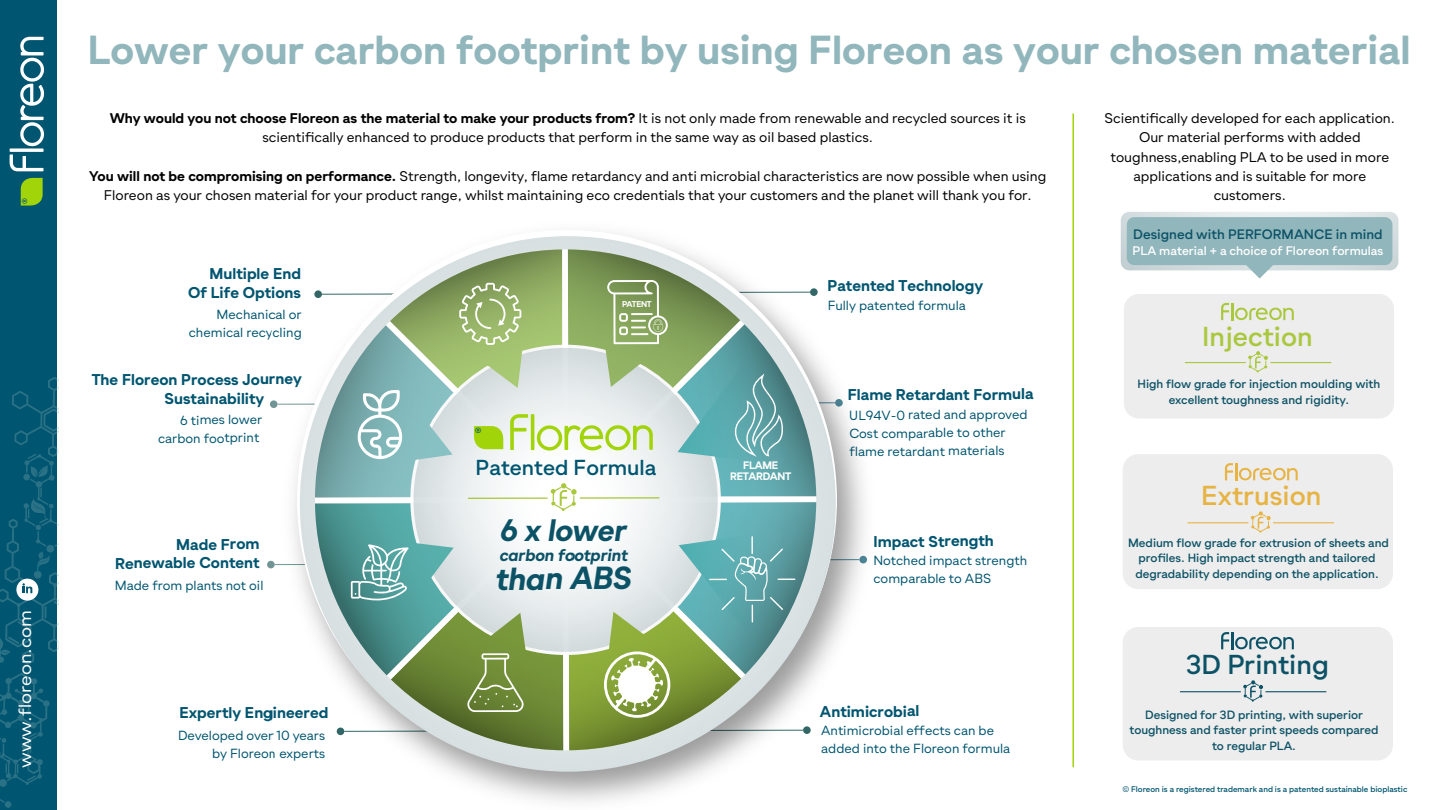
<style>
.page{position:relative;width:1441px;height:810px;background:#fff}
.page>*{position:absolute;margin:0;border:0;box-sizing:border-box;transform-origin:0 0}
.t1{font:700 40.5px "Gramatika";color:#91b6bc}
.t2{font:italic 700 31.95px "Gramatika";letter-spacing:-.01em;color:#0c5266}
.t3{font:italic 700 31.05px "Gramatika";letter-spacing:-.01em;color:#0c5266}
.t4{font:500 27.45px "Gramatika";color:#0c5266}
.t5{font:500 27.45px "Gramatika";color:#aac83e}
.t6{font:500 27.45px "Gramatika";color:#e7b343}
.t7{font:500 21.6px "Gramatika";letter-spacing:-.005em;color:#005570}
.t8{font:17.7px "Gramatika";color:#fff;scale:1.06 1}
.t9{font:italic 700 16.95px "Gramatika";letter-spacing:-.01em;color:#0c5266}
.t10{font:700 15.6px/18.9px "Gramatika";letter-spacing:-.005em;color:#005570;text-align:right}
.t11{font:14.1px/19.2px "Gramatika";color:#000;text-align:center}
.t12{font:500 13.65px "Gramatika";color:#0c5266}
.t13{font:13.2px/18px "Gramatika";letter-spacing:-.005em;color:#005570}
.t14{font:500 12.45px "Gramatika";color:#fff}
.t15{font:500 12px/15.8px "Gramatika";color:#0c5266;text-align:center}
.t16{font:700 10.8px/10.8px "Gramatika";letter-spacing:-.03em;color:#fff;text-align:center}
.t17{font:700 8.4px "Gramatika";letter-spacing:-.055em;color:#fff}
.t18{font:500 8.1px "Gramatika";color:#005570}
.t19{font:700 7.65px "Gramatika";color:#005570}
.t20{font:700 7.2px "Gramatika";color:#005570}
.s1{font-weight:700}
</style>
<div class="page">
<div style="left:0;top:0;width:56px;height:810px;background:#005570"></div>
<svg style="left:1px;top:799px;width:10px;height:9px"></svg>
<svg style="left:1px;top:673px;width:49px;height:114px"></svg>
<svg style="left:1px;top:377px;width:58px;height:288px"></svg>
<svg style="left:21px;top:178px;width:22px;height:28px"></svg>
<svg style="left:10px;top:37px;width:34px;height:134px"></svg>
<div style="left:1123px;top:294px;width:270px;height:124px;background:#ededed;border-radius:15px"></div>
<hr style="left:1230px;top:303px;width:3px;height:17px;background:#aac83e">
<svg style="left:1235px;top:308px;width:58px;height:12px"></svg>
<svg style="left:1221px;top:303px;width:7px;height:17px"></svg>
<hr style="left:1184px;top:362px;width:61px;height:1px;background:#aac83e">
<svg style="left:1248px;top:351px;width:19px;height:21px"></svg>
<hr style="left:1270px;top:362px;width:60px;height:1px;background:#aac83e">
<div style="left:1122px;top:627px;width:270px;height:133px;background:#ededed;border-radius:15px"></div>
<hr style="left:1230px;top:632px;width:3px;height:17px;background:#0c5266">
<svg style="left:1235px;top:637px;width:58px;height:12px"></svg>
<svg style="left:1221px;top:632px;width:7px;height:17px"></svg>
<hr style="left:1179px;top:691px;width:61px;height:1px;background:#0c5266">
<svg style="left:1243px;top:680px;width:19px;height:22px"></svg>
<hr style="left:1265px;top:691px;width:60px;height:1px;background:#0c5266">
<svg style="left:1120px;top:212px;width:278px;height:67px;background:#abc6cb"></svg>
<div style="left:267px;top:561px;width:8px;height:7px;background:#709494;border-radius:50%"></div>
<img style="left:272px;top:395px;width:595px;height:408px">
<svg style="left:299px;top:236px;width:537px;height:536px"></svg>
<svg style="left:315px;top:249px;width:501px;height:501px"></svg>
<div style="left:1122px;top:454px;width:270px;height:135px;background:#ededed;border-radius:16px"></div>
<svg style="left:1224px;top:463px;width:73px;height:17px"></svg>
<hr style="left:1187px;top:522px;width:61px;height:1px;background:#e7b343">
<svg style="left:1250px;top:511px;width:20px;height:22px"></svg>
<hr style="left:1272px;top:522px;width:61px;height:1px;background:#e7b343">
<hr style="left:1072px;top:113px;width:1px;height:654px;background:#a2d40a">
<p class="t20" style="left:19px;top:204px;width:7px;rotate:-90deg">®</p>
<p class="t8" style="left:12px;top:768px;width:150px;rotate:-90deg">www.floreon.com</p>
<h1 class="t1" style="left:88px;top:20px;width:1323px">Lower your carbon footprint by using Floreon as your chosen material</h1>
<p class="t11" style="left:110px;top:109px;width:917px"><span class="s1">Why would you not choose Floreon as the material to make your products from?</span> It is not only made from renewable and recycled sources it is scientifically enhanced to produce products that perform in the same way as oil based plastics.</p>
<p class="t11" style="left:89px;top:166px;width:958px"><span class="s1">You will not be compromising on performance.</span> Strength, longevity, flame retardancy and anti microbial characteristics are now possible when using<br>Floreon as your chosen material for your product range, whilst maintaining eco credentials that your customers and the planet will thank you for.</p>
<p class="t10" style="left:188px;top:265px;width:114px">Multiple End<br>Of Life Options</p>
<p class="t13" style="left:189px;top:306px;width:114px;text-align:right">Mechanical or chemical recycling</p>
<p class="t10" style="left:92px;top:370px;width:212px">The Floreon Process Journey</p>
<p class="t10" style="left:164px;top:390px;width:101px">Sustainability</p>
<p class="t13" style="left:158px;top:411px;width:106px;text-align:right">6 times lower carbon footprint</p>
<p class="t10" style="left:115px;top:535px;width:146px">Made From<br>Renewable Content</p>
<p class="t13" style="left:115px;top:577px;width:150px">Made from plants not oil</p>
<p class="t10" style="left:179px;top:704px;width:150px">Expertly Engineered</p>
<p class="t13" style="left:178px;top:727px;width:149px;text-align:right">Developed over 10 years by Floreon experts</p>
<p class="t19" style="left:475px;top:425px;width:8px">®</p>
<p class="t17" style="left:622px;top:298px;width:31px">PATENT</p>
<h3 class="t7" style="left:475px;top:452px;width:182px">Patented Formula</h3>
<h3 class="t3" style="left:500px;top:507px;width:128px">6 x lower</h3>
<p class="t9" style="left:499px;top:543px;width:130px">carbon footprint</p>
<h2 class="t2" style="left:495px;top:555px;width:138px">than ABS</h2>
<p class="t16" style="left:730px;top:460px;width:63px">FLAME<br>RETARDANT</p>
<p class="t10" style="left:827px;top:276px;width:157px">Patented Technology</p>
<p class="t13" style="left:827px;top:297px;width:139px">Fully patented formula</p>
<p class="t10" style="left:847px;top:385px;width:187px">Flame Retardant Formula</p>
<p class="t13" style="left:849px;top:406px;width:180px">UL94V-0 rated and approved<br>Cost comparable to other flame retardant materials</p>
<p class="t10" style="left:873px;top:532px;width:122px">Impact Strength</p>
<p class="t13" style="left:873px;top:552px;width:155px">Notched impact strength comparable to ABS</p>
<p class="t10" style="left:819px;top:702px;width:101px">Antimicrobial</p>
<p class="t13" style="left:821px;top:722px;width:191px">Antimicrobial effects can be added into the Floreon formula</p>
<p class="t11" style="left:1104px;top:109px;width:292px">Scientifically developed for each application.<br>Our material performs with added toughness,enabling PLA to be used in more applications and is suitable for more customers.</p>
<p class="t12" style="left:1133px;top:224px;width:251px">Designed with PERFORMANCE in mind</p>
<p class="t14" style="left:1132px;top:241px;width:252px">PLA material + a choice of Floreon formulas</p>
<h3 class="t5" style="left:1201px;top:316px;width:112px">Injection</h3>
<p class="t15" style="left:1137px;top:376px;width:244px">High flow grade for injection moulding with excellent toughness and rigidity.</p>
<h3 class="t6" style="left:1200px;top:475px;width:122px">Extrusion</h3>
<p class="t15" style="left:1127px;top:535px;width:262px">Medium flow grade for extrusion of sheets and profiles. High impact strength and tailored degradability depending on the application.</p>
<h3 class="t4" style="left:1185px;top:645px;width:144px">3D Printing</h3>
<p class="t15" style="left:1129px;top:707px;width:250px">Designed for 3D printing, with superior toughness and faster print speeds compared to regular PLA.</p>
<p class="t18" style="left:1122px;top:783px;width:286px">© Floreon is a registered trademark and is a patented sustainable bioplastic</p>
</div>
